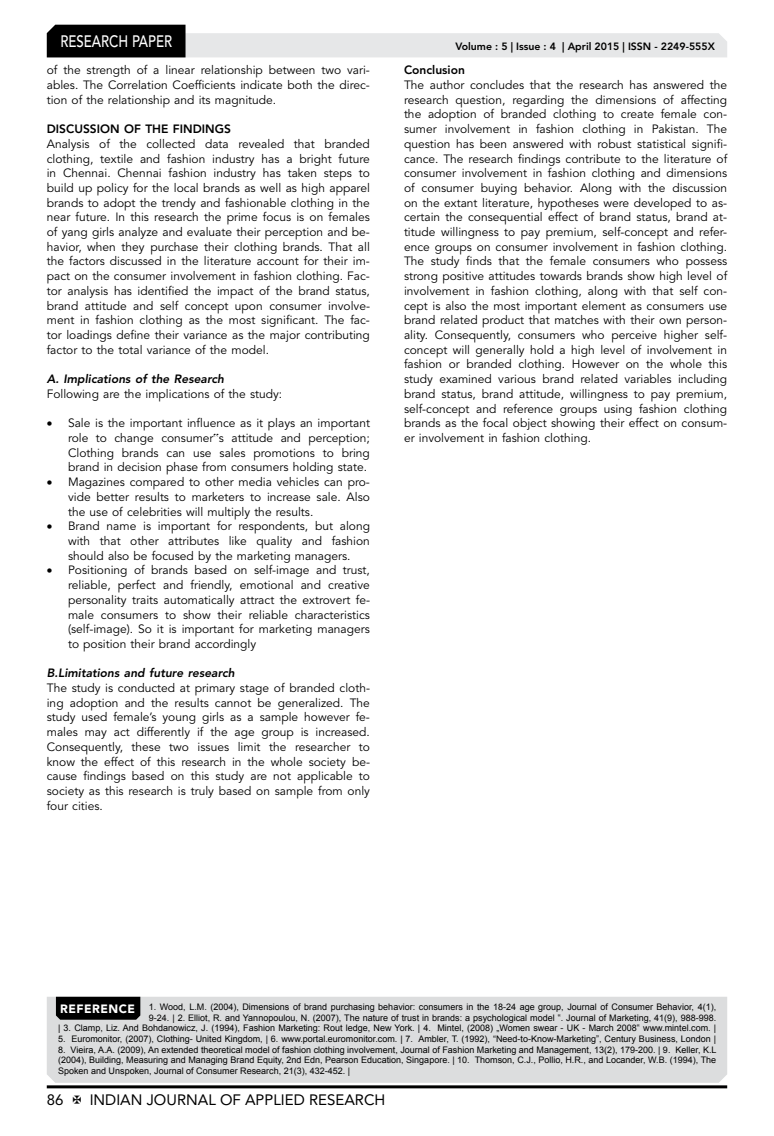
<style>
.page{position:relative;width:774px;height:1136px;background:#fff}
.page>*{position:absolute;margin:0;border:0;box-sizing:border-box;transform-origin:0 0}
.t1{font:500 16.5px "Avenir LT Std";color:#fff;scale:.8 1}
.t2{font:15px "Avenir LT Std";color:#000}
.t3{font:12px/14.7px "Avenir LT Std";color:#000;text-align:justify}
.t4{font:italic 800 12px "Avenir LT Std";color:#000}
.t5{font:800 12px "Avenir LT Std";color:#000}
.t6{font:800 10.5px "Avenir LT Std";color:#000}
.t7{font:9px/10.5px "Arial";color:#000;text-align:right}
.s1{font-family:"Times New Roman"}
.s2{font-family:"Avenir LT Std";font-weight:900;font-size:12px;color:#fff}
</style>
<div class="page">
<hr style="left:47px;top:1085px;width:680px;height:3px;background:#000">
<svg style="left:47px;top:25px;width:680px;height:32px"></svg>
<div style="left:47px;top:996px;width:680px;height:86px;background:#dcddde"></div>
<div style="left:56px;top:996px;width:84px;height:23px;background:#000"></div>
<h1 class="t1" style="left:60px;top:32px;width:139px">RESEARCH PAPER</h1>
<p class="t3" style="left:47px;top:63px;width:325px">of the strength of a linear relationship between two vari&shy;ables. The Correlation Coefficients indicate both the direc&shy;tion of the relationship and its magnitude.</p>
<p class="t5" style="left:47px;top:122px;width:186px">DISCUSSION OF THE FINDINGS</p>
<p class="t3" style="left:47px;top:137px;width:325px">Analysis of the collected data revealed that branded clothing, textile and fashion industry has a bright future in Chennai. Chennai fashion industry has taken steps to build up policy for the local brands as well as high apparel brands to adopt the trendy and fashionable clothing in the near future. In this research the prime focus is on females of yang girls analyze and evaluate their perception and be&shy;havior, when they purchase their clothing brands. That all the factors discussed in the literature account for their im&shy;pact on the consumer involvement in fashion clothing. Fac&shy;tor analysis has identified the impact of the brand status, brand attitude and self concept upon consumer involve&shy;ment in fashion clothing as the most significant. The fac&shy;tor loadings define their variance as the major contributing factor to the total variance of the model.</p>
<p class="t4" style="left:47px;top:372px;width:179px">A. Implications of the Research</p>
<p class="t3" style="left:47px;top:386px;width:237px">Following are the implications of the study:</p>
<p class="t3" style="left:68px;top:416px;width:303px;text-indent:-21px">• Sale is the important influence as it plays an important role to change consumer<span class="s1">‟</span>s attitude and perception; Clothing brands can use sales promotions to bring brand in decision phase from consumers holding state.</p>
<p class="t3" style="left:68px;top:475px;width:303px;text-indent:-21px">• Magazines compared to other media vehicles can pro&shy;vide better results to marketers to increase sale. Also the use of celebrities will multiply the results.</p>
<p class="t3" style="left:68px;top:519px;width:303px;text-indent:-21px">• Brand name is important for respondents, but along with that other attributes like quality and fashion should also be focused by the marketing managers.</p>
<p class="t3" style="left:68px;top:563px;width:303px;text-indent:-21px">• Positioning of brands based on self-image and trust, reliable, perfect and friendly, emotional and creative personality traits automatically attract the extrovert fe&shy;male consumers to show their reliable characteristics (self-image). So it is important for marketing managers to position their brand accordingly</p>
<p class="t4" style="left:47px;top:666px;width:190px">B.Limitations and future research</p>
<p class="t3" style="left:47px;top:680px;width:325px">The study is conducted at primary stage of branded cloth&shy;ing adoption and the results cannot be generalized. The study used female’s young girls as a sample however fe&shy;males may act differently if the age group is increased.<br>Consequently, these two issues limit the researcher to know the effect of this research in the whole society be&shy;cause findings based on this study are not applicable to society as this research is truly based on sample from only four cities.</p>
<p class="t6" style="left:455px;top:41px;width:261px">Volume : 5 | Issue : 4 | April 2015 | ISSN - 2249-555X</p>
<p class="t5" style="left:404px;top:63px;width:62px">Conclusion</p>
<p class="t3" style="left:404px;top:78px;width:325px">The author concludes that the research has answered the research question, regarding the dimensions of affecting the adoption of branded clothing to create female con&shy;sumer involvement in fashion clothing in Pakistan. The question has been answered with robust statistical signifi&shy;cance. The research findings contribute to the literature of consumer involvement in fashion clothing and dimensions of consumer buying behavior. Along with the discussion on the extant literature, hypotheses were developed to as&shy;certain the consequential effect of brand status, brand at&shy;titude willingness to pay premium, self-concept and refer&shy;ence groups on consumer involvement in fashion clothing.<br>The study finds that the female consumers who possess strong positive attitudes towards brands show high level of involvement in fashion clothing, along with that self con&shy;cept is also the most important element as consumers use brand related product that matches with their own person&shy;ality. Consequently, consumers who perceive higher self&shy;concept will generally hold a high level of involvement in fashion or branded clothing. However on the whole this study examined various brand related variables including brand status, brand attitude, willingness to pay premium, self-concept and reference groups using fashion clothing brands as the focal object showing their effect on consum&shy;er involvement in fashion clothing.</p>
<p class="t7" style="left:58px;top:1002px;width:660px"><span class="s2">REFERENCE</span> 1. Wood, L.M. (2004), Dimensions of brand purchasing behavior: consumers in the 18-24 age group, Journal of Consumer Behavior, 4(1),<br>9-24. | 2. Elliot, R. and Yannopoulou, N. (2007), The nature of trust in brands: a psychological model ‟. Journal of Marketing, 41(9), 988-998.<br>| 3. Clamp, Liz. And Bohdanowicz, J. (1994), Fashion Marketing: Rout ledge, New York. | 4. Mintel, (2008) „Women swear - UK - March 2008‟ www.mintel.com. |</p>
<p class="t7" style="left:58px;top:1033px;width:660px">5. Euromonitor, (2007), Clothing- United Kingdom, | 6. www.portal.euromonitor.com. | 7. Ambler, T. (1992), “Need-to-Know-Marketing”, Century Business, London |</p>
<p class="t7" style="left:58px;top:1044px;width:660px;text-align:justify">8. Vieira, A.A. (2009), An extended theoretical model of fashion clothing involvement, Journal of Fashion Marketing and Management, 13(2), 179-200. | 9. Keller, K.L (2004), Building, Measuring and Managing Brand Equity, 2nd Edn, Pearson Education, Singapore. | 10. Thomson, C.J., Pollio, H.R., and Locander, W.B. (1994), The Spoken and Unspoken, Journal of Consumer Research, 21(3), 432-452. |</p>
<p class="t2" style="left:47px;top:1090px;width:18px">86</p>
<p class="t2" style="left:90px;top:1090px;width:297px">INDIAN JOURNAL OF APPLIED RESEARCH</p>
</div>
